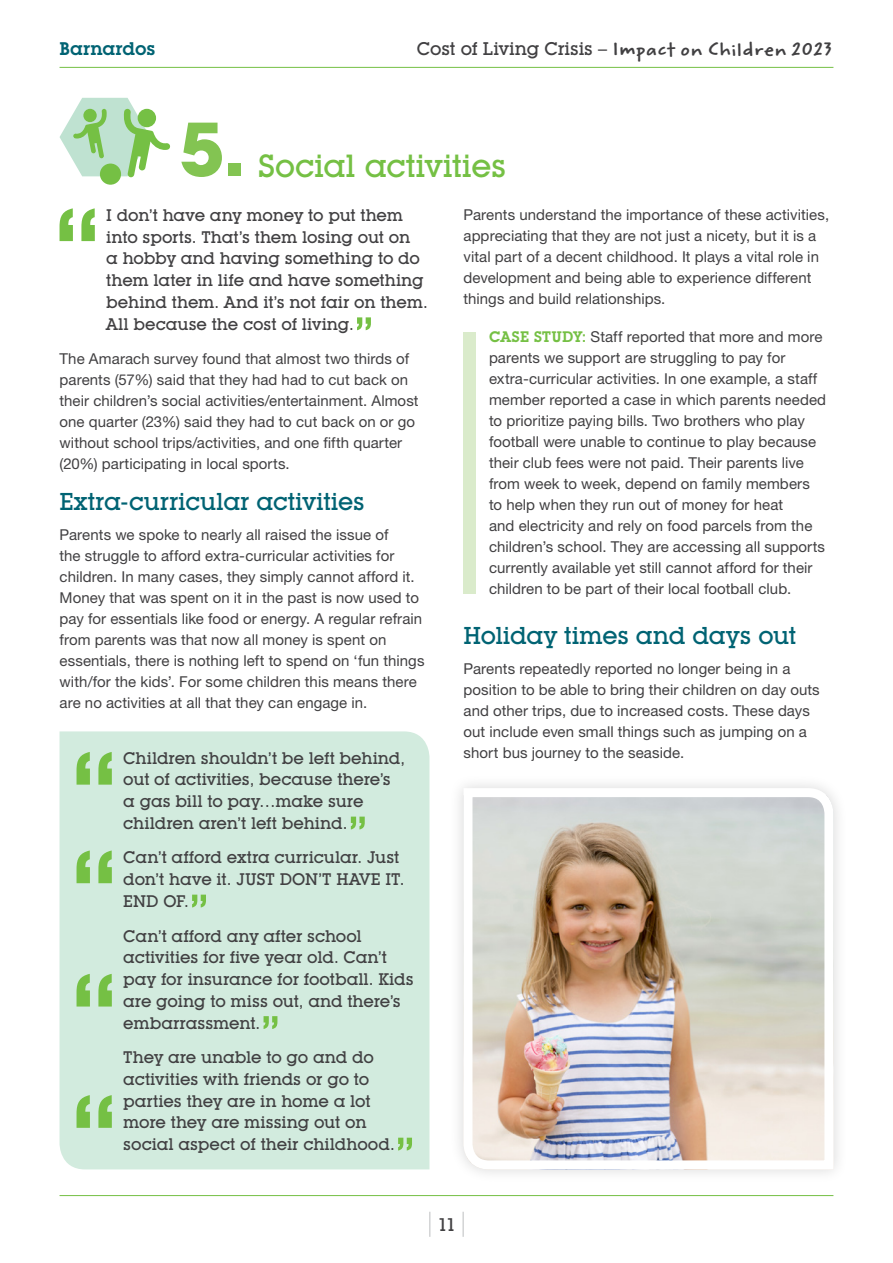
<style>
.page{position:relative;width:893px;height:1263px;background:#fff}
.page>*{position:absolute;margin:0;border:0;box-sizing:border-box;transform-origin:0 0}
.t1{font:700 75px "Lubalin Graph IT Cby BT";color:#83c452}
.t2{font:500 53.25px "Lubalin Graph IT Cby BT";color:#75c044}
.t3{font:500 31.5px "Lubalin Graph IT Cby BT";letter-spacing:-.01em;color:#75c044}
.t4{font:500 24px "Lubalin Graph IT Cby BT";letter-spacing:-.005em;color:#006373}
.t5{font:700 18px "Weber Hand ITC Std";letter-spacing:-.01em;color:#414042}
.t6{font:600 18px "Lubalin Graph IT Cby BT";letter-spacing:-.005em;color:#006373}
.t7{font:500 18px "Lubalin Graph IT Cby BT";color:#414042}
.t8{font:500 16.5px/21.8px "Lubalin Graph IT Cby BT";letter-spacing:-.01em;color:#414042}
.t9{font:15px/21px "Helvetica Neue";letter-spacing:.005em;color:#414042}
.s1{font-family:"Lubalin Graph IT Cby BT";font-weight:500}
.s2{font-family:"Lubalin Graph IT Cby BT";font-weight:600;color:#75c044}
</style>
<div class="page">
<hr style="left:60px;top:67px;width:773px;height:1px;background:#75c044">
<hr style="left:60px;top:1195px;width:773px;height:1px;background:#75c044">
<svg style="left:463px;top:1212px;width:1px;height:25px"></svg>
<svg style="left:429px;top:1212px;width:1px;height:25px"></svg>
<div style="left:60px;top:731px;width:369px;height:438px;background:#d2ebde"></div>
<svg style="left:77px;top:752px;width:35px;height:33px"></svg>
<svg style="left:60px;top:208px;width:35px;height:33px"></svg>
<svg style="left:77px;top:850px;width:35px;height:33px"></svg>
<svg style="left:77px;top:974px;width:35px;height:32px"></svg>
<svg style="left:77px;top:1095px;width:35px;height:33px"></svg>
<div style="left:463px;top:332px;width:13px;height:262px;background:#daebcb"></div>
<img style="left:459px;top:784px;width:379px;height:390px">
<svg style="left:60px;top:98px;width:110px;height:79px"></svg>
<div style="left:100px;top:164px;width:21px;height:21px;background:#75c044;border-radius:50%"></div>
<p class="t6" style="left:60px;top:37px;width:98px">Barnardos</p>
<p class="t5" style="left:417px;top:37px;width:418px"><span class="s1">Cost of Living Crisis –</span> Impact on Children 2023</p>
<h1 class="t1" style="left:179px;top:104px;width:68px">5.</h1>
<h3 class="t3" style="left:258px;top:146px;width:250px">Social activities</h3>
<p class="t8" style="left:106px;top:204px;width:323px">I don’t have any money to put them into sports. That’s them losing out on<br>a hobby and having something to do them later in life and have something behind them. And it’s not fair on them.<br>All because the cost of living.</p>
<p class="t9" style="left:60px;top:347px;width:351px">The Amarach survey found that almost two thirds of</p>
<h2 class="t2" style="left:354px;top:304px;width:21px">”</h2>
<p class="t9" style="left:60px;top:368px;width:361px">parents (57%) said that they had had to cut back on their children’s social activities/entertainment. Almost one quarter (23%) said they had to cut back on or go without school trips/activities, and one fifth quarter (20%) participating in local sports.</p>
<h3 class="t4" style="left:60px;top:487px;width:307px">Extra-curricular activities</h3>
<p class="t9" style="left:60px;top:523px;width:366px">Parents we spoke to nearly all raised the issue of<br>the struggle to afford extra-curricular activities for children. In many cases, they simply cannot afford it.<br>Money that was spent on it in the past is now used to pay for essentials like food or energy. A regular refrain from parents was that now all money is spent on essentials, there is nothing left to spend on ‘fun things with/for the kids’. For some children this means there are no activities at all that they can engage in.</p>
<p class="t8" style="left:123px;top:747px;width:283px">Children shouldn’t be left behind, out of activities, because there’s a gas bill to pay…make sure children aren’t left behind.</p>
<p class="t8" style="left:123px;top:847px;width:278px">Can’t afford extra curricular. Just</p>
<h2 class="t2" style="left:348px;top:803px;width:21px">”</h2>
<p class="t8" style="left:123px;top:868px;width:283px">don’t have it. JUST DON’T HAVE IT.<br>END OF.</p>
<p class="t8" style="left:123px;top:925px;width:240px">Can’t afford any after school</p>
<h2 class="t2" style="left:189px;top:881px;width:21px">”</h2>
<p class="t8" style="left:123px;top:946px;width:292px">activities for five year old. Can’t pay for insurance for football. Kids are going to miss out, and there’s embarrassment.</p>
<p class="t8" style="left:123px;top:1046px;width:252px">They are unable to go and do</p>
<h2 class="t2" style="left:260px;top:1003px;width:21px">”</h2>
<p class="t8" style="left:123px;top:1068px;width:273px">activities with friends or go to parties they are in home a lot more they are missing out on social aspect of their childhood.</p>
<h2 class="t2" style="left:395px;top:1124px;width:21px">”</h2>
<p class="t9" style="left:463px;top:204px;width:367px">Parents understand the importance of these activities, appreciating that they are not just a nicety, but it is a vital part of a decent childhood. It plays a vital role in development and being able to experience different things and build relationships.</p>
<p class="t9" style="left:489px;top:326px;width:339px"><span class="s2">CASE STUDY:</span> Staff reported that more and more parents we support are struggling to pay for extra-curricular activities. In one example, a staff member reported a case in which parents needed to prioritize paying bills. Two brothers who play football were unable to continue to play because their club fees were not paid. Their parents live from week to week, depend on family members to help when they run out of money for heat<br>and electricity and rely on food parcels from the children’s school. They are accessing all supports currently available yet still cannot afford for their children to be part of their local football club.</p>
<h3 class="t4" style="left:463px;top:621px;width:334px">Holiday times and days out</h3>
<p class="t9" style="left:463px;top:658px;width:358px">Parents repeatedly reported no longer being in a position to be able to bring their children on day outs and other trips, due to increased costs. These days out include even small things such as jumping on a short bus journey to the seaside.</p>
<p class="t7" style="left:438px;top:1213px;width:20px">11</p>
</div>
